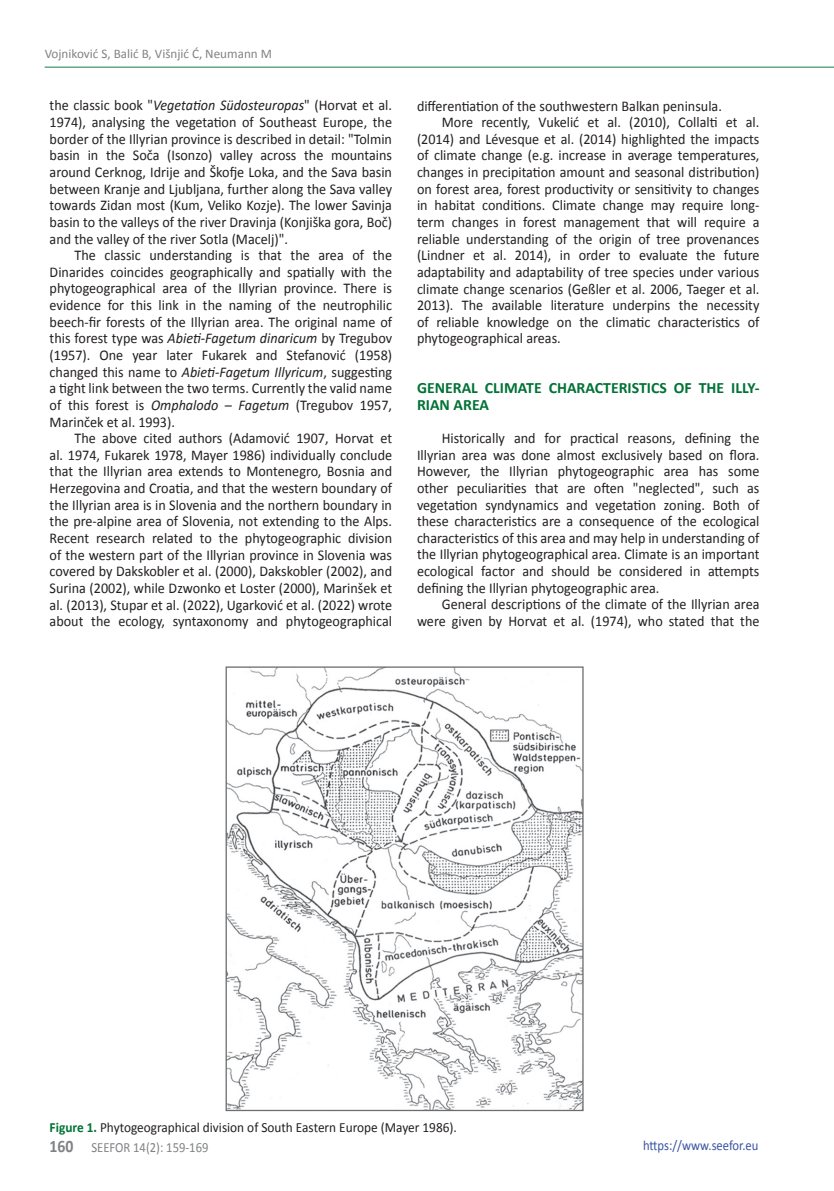
<style>
.page{position:relative;width:834px;height:1191px;background:#fff}
.page>*{position:absolute;margin:0;border:0;box-sizing:border-box;transform-origin:0 0}
.t1{font:700 15.75px/16.6px "Calibri";color:#007236}
.t2{font:14.88px/16.6px "Calibri";color:#231f20;text-align:justify;scale:.95 1}
.t3{font:14px "Calibri";color:#231f20;scale:.95 1}
.t4{font:14px "Calibri";color:#808285;scale:.9 1}
.t5{font:14px "Calibri";color:#3853a3;scale:.9 1}
.t6{font:13.12px "Calibri";color:#808285}
.s1{font-style:italic}
.s2{font-weight:700;color:#007236}
.s3{font-weight:700;font-size:17.5px}
</style>
<div class="page">
<hr style="left:45px;top:67px;width:788px;height:1px;background:#4f9b70">
<svg style="left:225px;top:666px;width:359px;height:445px"></svg>
<p class="t6" style="left:45px;top:45px;width:229px">Vojniković S, Balić B, Višnjić Ć, Neumann M</p>
<p class="t2" style="left:50px;top:97px;width:362px">the classic book "<span class="s1">Vegetation Südosteuropas</span>" (Horvat et al.<br>1974), analysing the vegetation of Southeast Europe, the border of the Illyrian province is described in detail: "Tolmin basin in the Soča (Isonzo) valley across the mountains around Cerknog, Idrije and Škofje Loka, and the Sava basin between Kranje and Ljubljana, further along the Sava valley towards Zidan most (Kum, Veliko Kozje). The lower Savinja basin to the valleys of the river Dravinja (Konjiška gora, Boč) and the valley of the river Sotla (Macelj)".</p>
<p class="t2" style="left:50px;top:247px;width:362px;text-indent:25px">The classic understanding is that the area of the Dinarides coincides geographically and spatially with the phytogeographical area of the Illyrian province. There is evidence for this link in the naming of the neutrophilic beech-fir forests of the Illyrian area. The original name of this forest type was <span class="s1">Abieti-Fagetum dinaricum</span> by Tregubov (1957). One year later Fukarek and Stefanović (1958) changed this name to <span class="s1">Abieti-Fagetum Illyricum</span>, suggesting a tight link between the two terms. Currently the valid name of this forest is <span class="s1">Omphalodo – Fagetum</span> (Tregubov 1957, Marinček et al. 1993).</p>
<p class="t2" style="left:50px;top:430px;width:362px;text-indent:25px">The above cited authors (Adamović 1907, Horvat et al. 1974, Fukarek 1978, Mayer 1986) individually conclude that the Illyrian area extends to Montenegro, Bosnia and Herzegovina and Croatia, and that the western boundary of the Illyrian area is in Slovenia and the northern boundary in the pre-alpine area of Slovenia, not extending to the Alps.<br>Recent research related to the phytogeographic division of the western part of the Illyrian province in Slovenia was covered by Dakskobler et al. (2000), Dakskobler (2002), and Surina (2002), while Dzwonko et Loster (2000), Marinšek et al. (2013), Stupar et al. (2022), Ugarković et al. (2022) wrote about the ecology, syntaxonomy and phytogeographical</p>
<p class="t2" style="left:417px;top:97px;width:322px">differentiation of the southwestern Balkan peninsula.</p>
<p class="t2" style="left:441px;top:114px;width:336px">More recently, Vukelić et al. (2010), Collalti et al.</p>
<p class="t2" style="left:417px;top:131px;width:362px">(2014) and Lévesque et al. (2014) highlighted the impacts</p>
<p class="t2" style="left:417px;top:147px;width:362px">of climate change (e.g. increase in average temperatures,</p>
<p class="t2" style="left:417px;top:164px;width:362px">changes in precipitation amount and seasonal distribution)</p>
<p class="t2" style="left:417px;top:180px;width:362px">on forest area, forest productivity or sensitivity to changes</p>
<p class="t2" style="left:417px;top:197px;width:362px">in habitat conditions. Climate change may require long-</p>
<p class="t2" style="left:417px;top:214px;width:362px">term changes in forest management that will require a</p>
<p class="t2" style="left:417px;top:230px;width:362px">reliable understanding of the origin of tree provenances</p>
<p class="t2" style="left:417px;top:247px;width:362px">(Lindner et al. 2014), in order to evaluate the future</p>
<p class="t2" style="left:417px;top:264px;width:362px">adaptability and adaptability of tree species under various</p>
<p class="t2" style="left:417px;top:280px;width:362px">climate change scenarios (Geßler et al. 2006, Taeger et al.</p>
<p class="t2" style="left:417px;top:297px;width:362px">2013). The available literature underpins the necessity</p>
<p class="t2" style="left:417px;top:314px;width:362px">of reliable knowledge on the climatic characteristics of</p>
<p class="t2" style="left:417px;top:330px;width:153px">phytogeographical areas.</p>
<p class="t1" style="left:417px;top:379px;width:344px">GENERAL CLIMATE CHARACTERISTICS OF THE ILLY-<br>RIAN AREA</p>
<p class="t2" style="left:417px;top:430px;width:362px;text-indent:25px">Historically and for practical reasons, defining the Illyrian area was done almost exclusively based on flora.<br>However, the Illyrian phytogeographic area has some other peculiarities that are often "neglected", such as vegetation syndynamics and vegetation zoning. Both of these characteristics are a consequence of the ecological characteristics of this area and may help in understanding of the Illyrian phytogeographical area. Climate is an important ecological factor and should be considered in attempts defining the Illyrian phytogeographic area.</p>
<p class="t2" style="left:417px;top:596px;width:362px;text-align:right">General descriptions of the climate of the Illyrian area were given by Horvat et al. (1974), who stated that the</p>
<p class="t3" style="left:50px;top:1118px;width:430px"><span class="s2">Figure 1.</span> Phytogeographical division of South Eastern Europe (Mayer 1986).</p>
<p class="t4" style="left:50px;top:1138px;width:178px"><span class="s3">160</span> SEEFOR 14(2): 159-169</p>
<p class="t5" style="left:643px;top:1136px;width:130px">https://www.seefor.eu</p>
</div>
